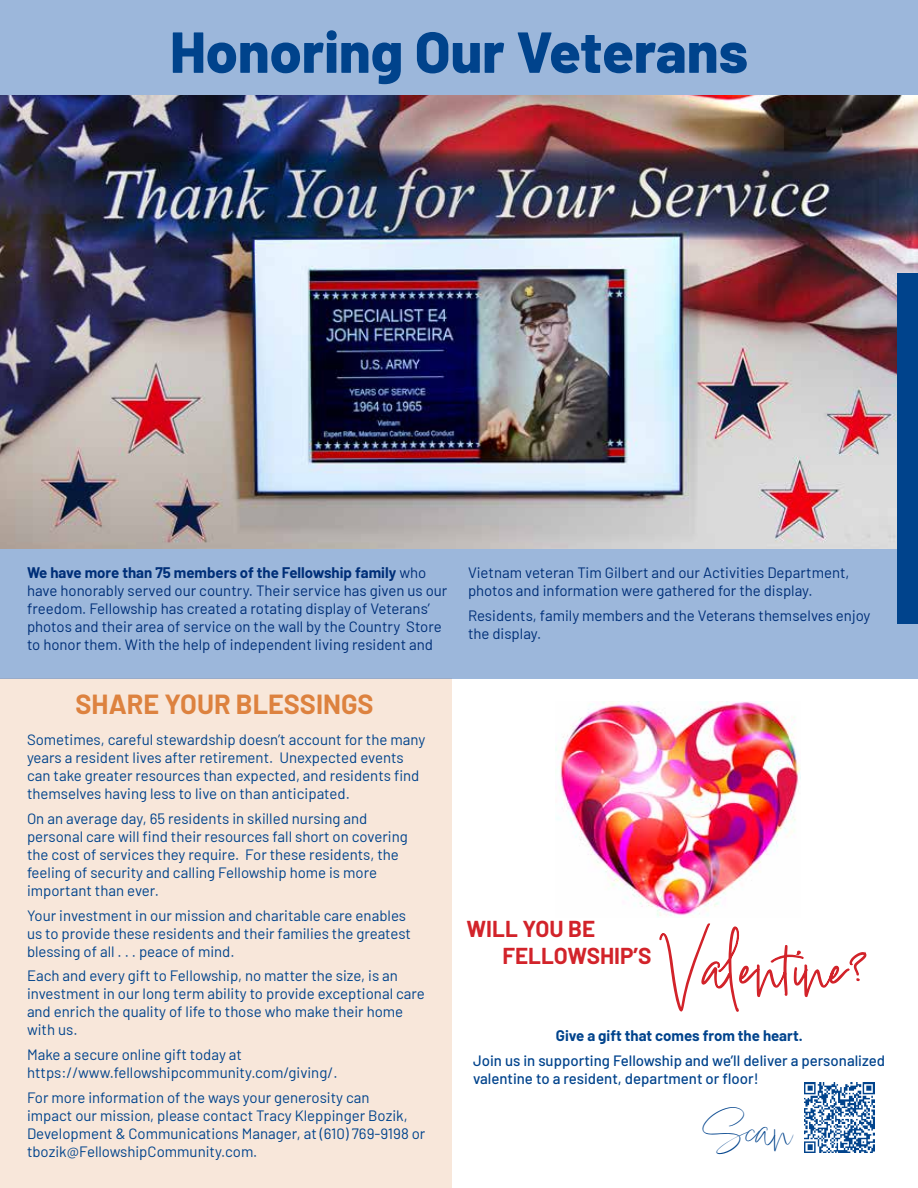
<style>
.page{position:relative;width:918px;height:1188px;background:#fff}
.page>*{position:absolute;margin:0;border:0;box-sizing:border-box;transform-origin:0 0}
.t1{font:800 57.75px "Barlow";color:#00438c}
.t2{font:47.1px "Lindsey Signature";color:#00438c}
.t3{font:700 27px "Barlow";color:#dd823f}
.t4{font:700 22.5px/27px "Barlow";color:#d2232a}
.t5{font:15px/18px "Barlow";color:#00438c}
.t6{font:500 15px/18px "Barlow";color:#00438c}
.t7{font:700 15px "Barlow";color:#00438c}
.s1{font-weight:700}
</style>
<div class="page">
<div style="left:0;top:678px;width:451px;height:510px;background:#f8e7da"></div>
<div style="left:0;top:0;width:918px;height:678px;background:#9cb7db"></div>
<img style="left:0;top:95px;width:918px;height:454px">
<div style="left:897px;top:273px;width:21px;height:351px;background:#00438c"></div>
<img style="left:555px;top:701px;width:246px;height:216px">
<svg style="left:659px;top:904px;width:208px;height:108px"></svg>
<img style="left:805px;top:1082px;width:70px;height:70px">
<h1 class="t1" style="left:170px;top:9px;width:580px">Honoring Our Veterans</h1>
<p class="t5" style="left:27px;top:563px;width:422px"><span class="s1">We have more than 75 members of the Fellowship family</span> who have honorably served our country. Their service has given us our freedom. Fellowship has created a rotating display of Veterans’ photos and their area of service on the wall by the Country Store to honor them. With the help of independent living resident and</p>
<p class="t5" style="left:468px;top:563px;width:383px">Vietnam veteran Tim Gilbert and our Activities Department, photos and information were gathered for the display.</p>
<p class="t5" style="left:468px;top:606px;width:404px">Residents, family members and the Veterans themselves enjoy the display.</p>
<h3 class="t3" style="left:76px;top:684px;width:300px">SHARE YOUR BLESSINGS</h3>
<p class="t5" style="left:27px;top:730px;width:400px">Sometimes, careful stewardship doesn’t account for the many years a resident lives after retirement. Unexpected events can take greater resources than expected, and residents find themselves having less to live on than anticipated.</p>
<p class="t5" style="left:27px;top:808px;width:382px">On an average day, 65 residents in skilled nursing and personal care will find their resources fall short on covering the cost of services they require. For these residents, the feeling of security and calling Fellowship home is more important than ever.</p>
<p class="t5" style="left:27px;top:905px;width:386px">Your investment in our mission and charitable care enables us to provide these residents and their families the greatest blessing of all . . . peace of mind.</p>
<p class="t5" style="left:27px;top:966px;width:399px">Each and every gift to Fellowship, no matter the size, is an investment in our long term ability to provide exceptional care and enrich the quality of life to those who make their home with us.</p>
<p class="t5" style="left:27px;top:1045px;width:312px">Make a secure online gift today at https://www.fellowshipcommunity.com/giving/.</p>
<p class="t5" style="left:27px;top:1087px;width:400px">For more information of the ways your generosity can<br>impact our mission, please contact Tracy Kleppinger Bozik, Development &amp; Communications Manager, at (610) 769-9198 or tbozik@FellowshipCommunity.com.</p>
<h3 class="t4" style="left:503px;top:913px;width:151px;text-indent:-36px">WILL YOU BE<br>FELLOWSHIP’S</h3>
<p class="t7" style="left:556px;top:1024px;width:248px">Give a gift that comes from the heart.</p>
<p class="t6" style="left:473px;top:1050px;width:414px">Join us in supporting Fellowship and we’ll deliver a personalized valentine to a resident, department or floor!</p>
<h2 class="t2" style="left:702px;top:1102px;width:92px">Scan</h2>
</div>
